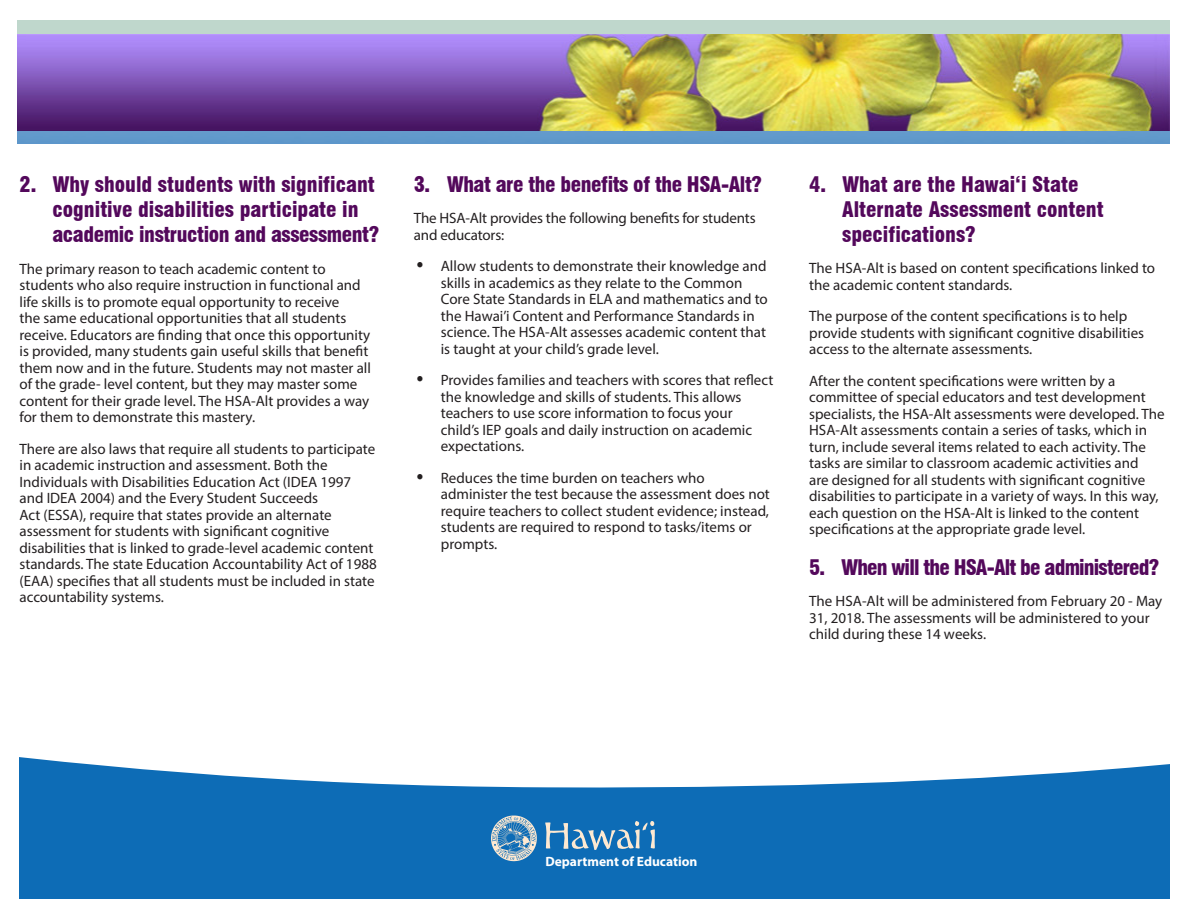
<style>
.page{position:relative;width:1188px;height:918px;background:#fff}
.page>*{position:absolute;margin:0;border:0;box-sizing:border-box;transform-origin:0 0}
.List_Heading{font:900 condensed 21px/25.2px "Swiss 721 BT";color:#53085b}
.Paragraph{font:900 condensed 21px "Swiss 721 BT";letter-spacing:-.04em;color:#53085b}
.List_Heading-2{font:900 condensed 21px "Swiss 721 BT";letter-spacing:-.02em;color:#53085b}
.Paragraph-2{font:15px/16.5px "Myriad Pro";color:#231f20}
.t1{font:700 13.5px "Myriad Pro";color:#fff}
.s1{font-family:"Futura";font-weight:500;font-stretch:condensed;font-size:16.5px}
</style>
<div class="page">
<div style="left:18px;top:131px;width:1152px;height:12px;background:#6199cb"></div>
<div style="left:18px;top:20px;width:1152px;height:111px;background:#bfd7cc"></div>
<img style="left:18px;top:34px;width:1152px;height:97px">
<svg style="left:19px;top:757px;width:1151px;height:142px;fill:#0d6cb6"></svg>
<svg style="left:545px;top:821px;width:110px;height:29px"></svg>
<img style="left:491px;top:815px;width:47px;height:47px">
<p class="List_Heading" style="left:52px;top:172px;width:328px;text-indent:-33px">2. Why should students with significant cognitive disabilities participate in academic instruction and assessment?</p>
<p class="Paragraph-2" style="left:20px;top:260px;width:353px">The primary reason to teach academic content to students who also require instruction in functional and life skills is to promote equal opportunity to receive<br>the same educational opportunities that all students receive. Educators are finding that once this opportunity is provided, many students gain useful skills that benefit them now and in the future. Students may not master all of the grade- level content, but they may master some content for their grade level. The HSA-Alt provides a way for them to demonstrate this mastery.</p>
<p class="Paragraph-2" style="left:20px;top:440px;width:359px">There are also laws that require all students to participate in academic instruction and assessment. Both the Individuals with Disabilities Education Act (IDEA 1997 and IDEA 2004) and the Every Student Succeeds<br>Act (ESSA), require that states provide an alternate assessment for students with significant cognitive disabilities that is linked to grade-level academic content standards. The state Education Accountability Act of 1988 (EAA) specifies that all students must be included in state accountability systems.</p>
<p class="List_Heading-2" style="left:414px;top:171px;width:350px">3. What are the benefits of the HSA-Alt?</p>
<p class="Paragraph-2" style="left:414px;top:210px;width:343px">The HSA-Alt provides the following benefits for students and educators:</p>
<p class="Paragraph-2" style="left:441px;top:258px;width:328px;text-indent:-27px"><span class="s1">•</span> Allow students to demonstrate their knowledge and skills in academics as they relate to the Common Core State Standards in ELA and mathematics and to the Hawai’i Content and Performance Standards in science. The HSA-Alt assesses academic content that is taught at your child’s grade level.</p>
<p class="Paragraph-2" style="left:441px;top:372px;width:334px;text-indent:-27px"><span class="s1">•</span> Provides families and teachers with scores that reflect the knowledge and skills of students. This allows teachers to use score information to focus your child’s IEP goals and daily instruction on academic expectations.</p>
<p class="Paragraph-2" style="left:441px;top:469px;width:331px;text-indent:-27px"><span class="s1">•</span> Reduces the time burden on teachers who administer the test because the assessment does not require teachers to collect student evidence; instead, students are required to respond to tasks/items or prompts.</p>
<p class="List_Heading" style="left:842px;top:171px;width:263px;text-indent:-33px">4. What are the Hawai‘i State<br>Alternate Assessment content specifications?</p>
<p class="Paragraph-2" style="left:809px;top:260px;width:347px">The HSA-Alt is based on content specifications linked to the academic content standards.</p>
<p class="Paragraph-2" style="left:809px;top:308px;width:336px">The purpose of the content specifications is to help provide students with significant cognitive disabilities access to the alternate assessments.</p>
<p class="Paragraph-2" style="left:809px;top:372px;width:357px">After the content specifications were written by a committee of special educators and test development specialists, the HSA-Alt assessments were developed. The HSA-Alt assessments contain a series of tasks, which in turn, include several items related to each activity. The tasks are similar to classroom academic activities and<br>are designed for all students with significant cognitive disabilities to participate in a variety of ways. In this way, each question on the HSA-Alt is linked to the content specifications at the appropriate grade level.</p>
<p class="Paragraph" style="left:809px;top:554px;width:351px">5. When will the HSA-Alt be administered?</p>
<p class="Paragraph-2" style="left:809px;top:593px;width:355px">The HSA-Alt will be administered from February 20 - May<br>31, 2018. The assessments will be administered to your child during these 14 weeks.</p>
<p class="t1" style="left:545px;top:852px;width:154px">Department of Education</p>
</div>
